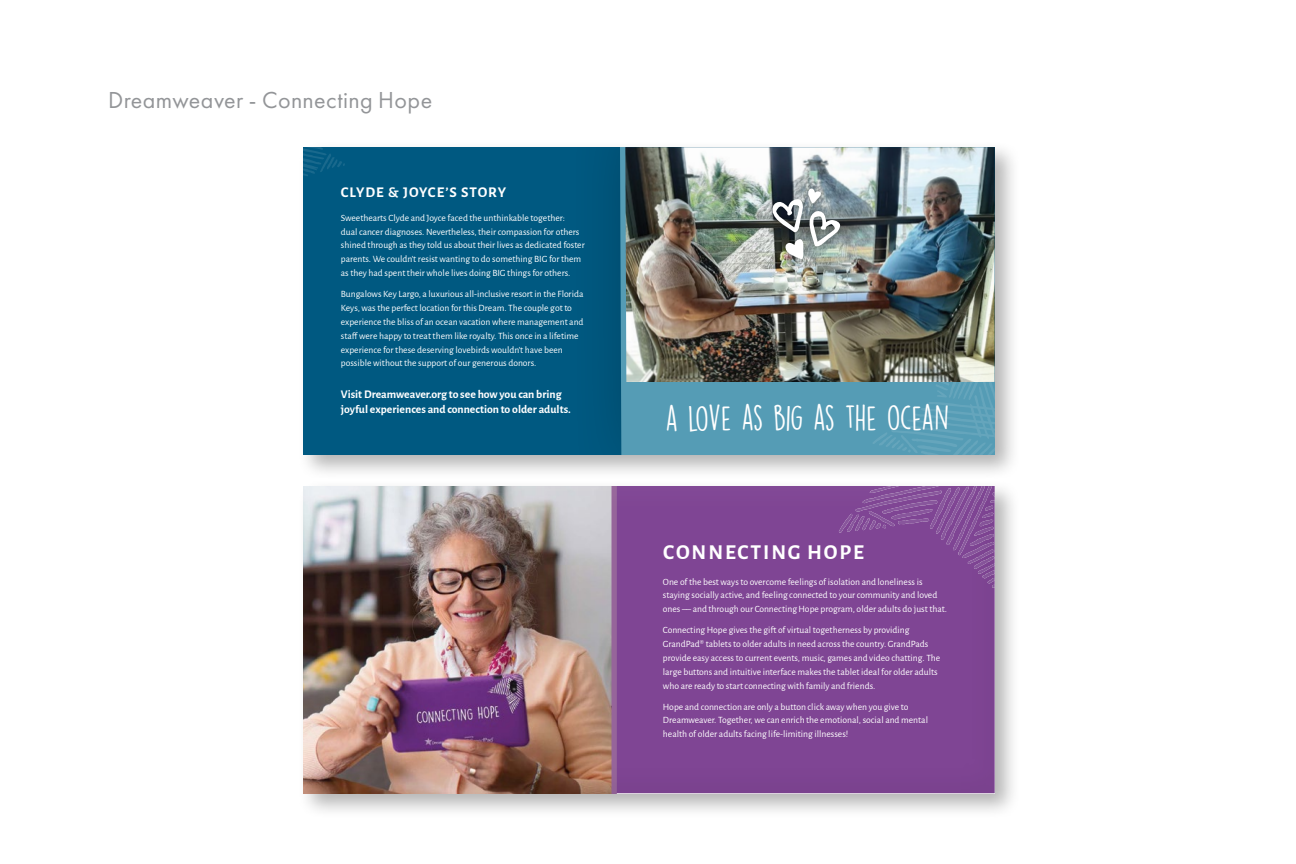
<style>
.page{position:relative;width:1296px;height:864px;background:#fff}
.page>*{position:absolute;margin:0;border:0;box-sizing:border-box;transform-origin:0 0}
.t1{font:32.1px "DK Lemon Yellow Sun";letter-spacing:-.035em;color:#fff}
.t2{font:24px "Futura PT";letter-spacing:.015em;color:#939598}
.t3{font:700 21.3px "Alegreya Sans";letter-spacing:.09em;color:#fff}
.t4{font:700 15px "Alegreya Sans";letter-spacing:.06em;color:#fff}
.t5{font:700 11.7px/15px "Alegreya Sans";color:#fff}
.t6{font:9.6px/13.8px "Alegreya Sans";color:#fff}
</style>
<div class="page">
<div style="left:297px;top:479px;width:723px;height:340px;background:#000;opacity:.3"></div>
<div style="left:284px;top:470px;width:736px;height:325px;background:#000;opacity:.75"></div>
<div style="left:297px;top:141px;width:724px;height:339px;background:#000;opacity:.3"></div>
<div style="left:283px;top:131px;width:736px;height:325px;background:#000;opacity:.75"></div>
<div style="left:303px;top:147px;width:692px;height:307px;background:#005981"></div>
<img style="left:617px;top:147px;width:378px;height:307px">
<svg style="left:627px;top:339px;width:368px;height:116px;background:#5e8a94"></svg>
<svg style="left:303px;top:147px;width:42px;height:29px"></svg>
<div style="left:767px;top:194px;width:42px;height:44px;background:#000;opacity:.25"></div>
<div style="left:804px;top:206px;width:42px;height:46px;background:#000;opacity:.25"></div>
<div style="left:803px;top:183px;width:23px;height:25px;background:#000;opacity:.25"></div>
<div style="left:780px;top:234px;width:29px;height:30px;background:#000;opacity:.25"></div>
<svg style="left:769px;top:188px;width:72px;height:71px;background:#8c9495"></svg>
<h2 class="t2" style="left:108px;top:86px;width:326px">Dreamweaver - Connecting Hope</h2>
<h3 class="t4" style="left:341px;top:181px;width:167px">CLYDE &amp; JOYCE’S STORY</h3>
<p class="t6" style="left:341px;top:210px;width:245px">Sweethearts Clyde and Joyce faced the unthinkable together:<br>dual cancer diagnoses. Nevertheless, their compassion for others shined through as they told us about their lives as dedicated foster parents. We couldn’t resist wanting to do something BIG for them as they had spent their whole lives doing BIG things for others.</p>
<p class="t6" style="left:341px;top:287px;width:244px">Bungalows Key Largo, a luxurious all-inclusive resort in the Florida Keys, was the perfect location for this Dream. The couple got to experience the bliss of an ocean vacation where management and staff were happy to treat them like royalty. This once in a lifetime experience for these deserving lovebirds wouldn’t have been possible without the support of our generous donors.</p>
<p class="t5" style="left:341px;top:386px;width:231px">Visit Dreamweaver.org to see how you can bring joyful experiences and connection to older adults.</p>
<h1 class="t1" style="left:665px;top:398px;width:286px">A LOVE AS BIG AS THE OCEAN</h1>
<h3 class="t3" style="left:663px;top:536px;width:202px">CONNECTING HOPE</h3>
<p class="t6" style="left:663px;top:574px;width:285px">One of the best ways to overcome feelings of isolation and loneliness is staying socially active, and feeling connected to your community and loved ones –– and through our Connecting Hope program, older adults do just that.</p>
<p class="t6" style="left:663px;top:623px;width:279px">Connecting Hope gives the gift of virtual togetherness by providing GrandPad® tablets to older adults in need across the country. GrandPads provide easy access to current events, music, games and video chatting. The large buttons and intuitive interface makes the tablet ideal for older adults who are ready to start connecting with family and friends.</p>
<p class="t6" style="left:663px;top:699px;width:267px">Hope and connection are only a button click away when you give to<br>Dreamweaver. Together, we can enrich the emotional, social and mental health of older adults facing life-limiting illnesses!</p>
</div>
